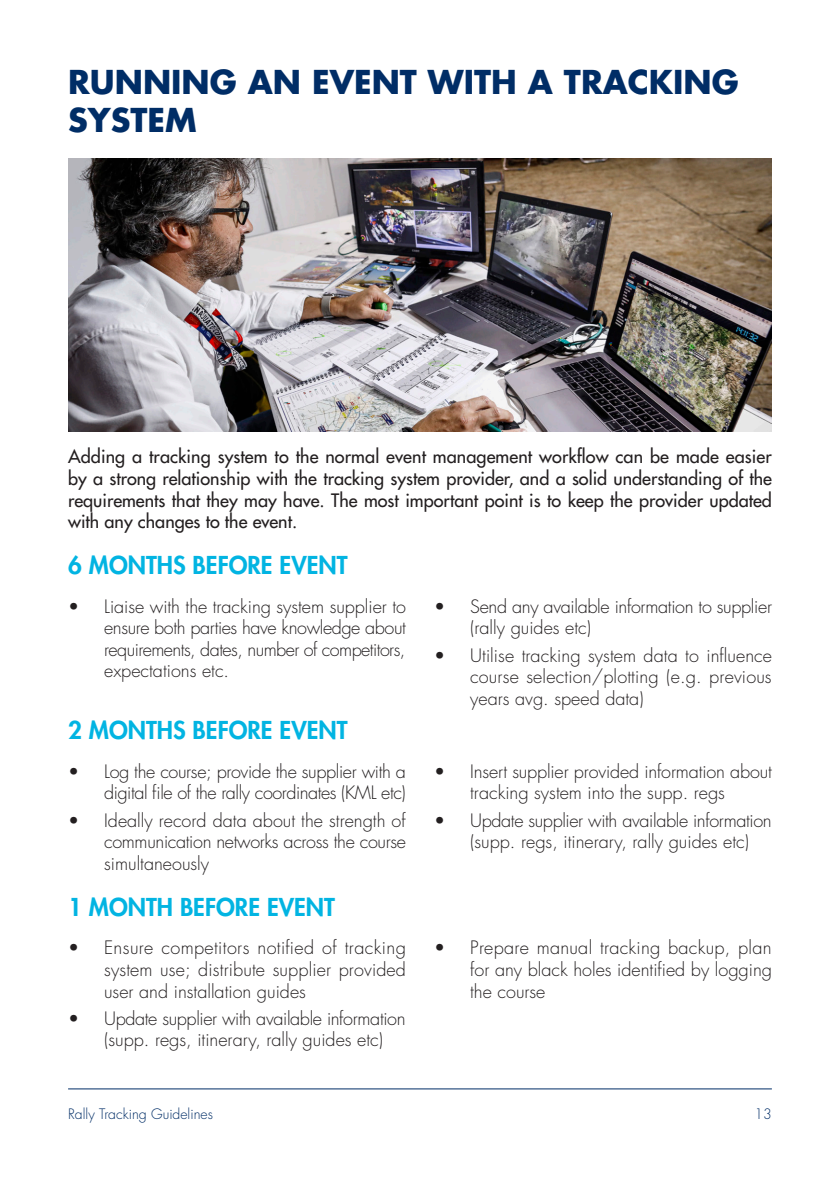
<style>
.page{position:relative;width:840px;height:1191px;background:#fff}
.page>*{position:absolute;margin:0;border:0;box-sizing:border-box;transform-origin:0 0}
.TITRE_1{font:700 32px/38px "Futura Std";color:#002d66}
.TITRE_2{font:800 24px "Futura Std";color:#02b4e2}
.t1{font:300 18px/21.6px "Futura Std";letter-spacing:-.01em;color:#231f20;text-align:justify}
.t2{font:500 18px/21.6px "Futura Std";color:#231f20;text-align:justify}
.t3{font:300 14px "Futura Std";color:#002d66}
</style>
<div class="page">
<hr style="left:68px;top:1088px;width:703px;height:1px;background:#002d66">
<img style="left:68px;top:159px;width:703px;height:272px">
<p class="TITRE_1" style="left:68px;top:63px;width:671px">RUNNING AN EVENT WITH A TRACKING<br>SYSTEM</p>
<p class="t2" style="left:68px;top:446px;width:705px">Adding a tracking system to the normal event management workflow can be made easier by a strong relationship with the tracking system provider, and a solid understanding of the requirements that they may have. The most important point is to keep the provider updated with any changes to the event.</p>
<p class="TITRE_2" style="left:68px;top:550px;width:281px">6 MONTHS BEFORE EVENT</p>
<p class="t1" style="left:104px;top:596px;width:303px;text-indent:-36px">• Liaise with the tracking system supplier to ensure both parties have knowledge about requirements, dates, number of competitors, expectations etc.</p>
<p class="t1" style="left:470px;top:596px;width:303px;text-indent:-36px">• Send any available information to supplier (rally guides etc)</p>
<p class="t1" style="left:470px;top:644px;width:303px;text-indent:-36px">• Utilise tracking system data to influence course selection/plotting (e.g. previous years avg. speed data)</p>
<p class="TITRE_2" style="left:68px;top:715px;width:281px">2 MONTHS BEFORE EVENT</p>
<p class="t1" style="left:68px;top:761px;width:339px;text-align:right">• Log the course; provide the supplier with a digital file of the rally coordinates (KML etc)</p>
<p class="t1" style="left:104px;top:810px;width:303px;text-indent:-36px">• Ideally record data about the strength of communication networks across the course simultaneously</p>
<p class="TITRE_2" style="left:68px;top:891px;width:268px">1 MONTH BEFORE EVENT</p>
<p class="t1" style="left:104px;top:937px;width:303px;text-indent:-36px">• Ensure competitors notified of tracking system use; distribute supplier provided user and installation guides</p>
<p class="t1" style="left:104px;top:1008px;width:303px;text-indent:-36px">• Update supplier with available information (supp. regs, itinerary, rally guides etc)</p>
<p class="t1" style="left:470px;top:761px;width:303px;text-indent:-36px">• Insert supplier provided information about tracking system into the supp. regs</p>
<p class="t1" style="left:470px;top:810px;width:303px;text-indent:-36px">• Update supplier with available information (supp. regs, itinerary, rally guides etc)</p>
<p class="t1" style="left:470px;top:937px;width:303px;text-indent:-36px">• Prepare manual tracking backup, plan for any black holes identified by logging the course</p>
<p class="t3" style="left:68px;top:1105px;width:146px">Rally Tracking Guidelines</p>
<p class="t3" style="left:754px;top:1105px;width:19px">13</p>
</div>
